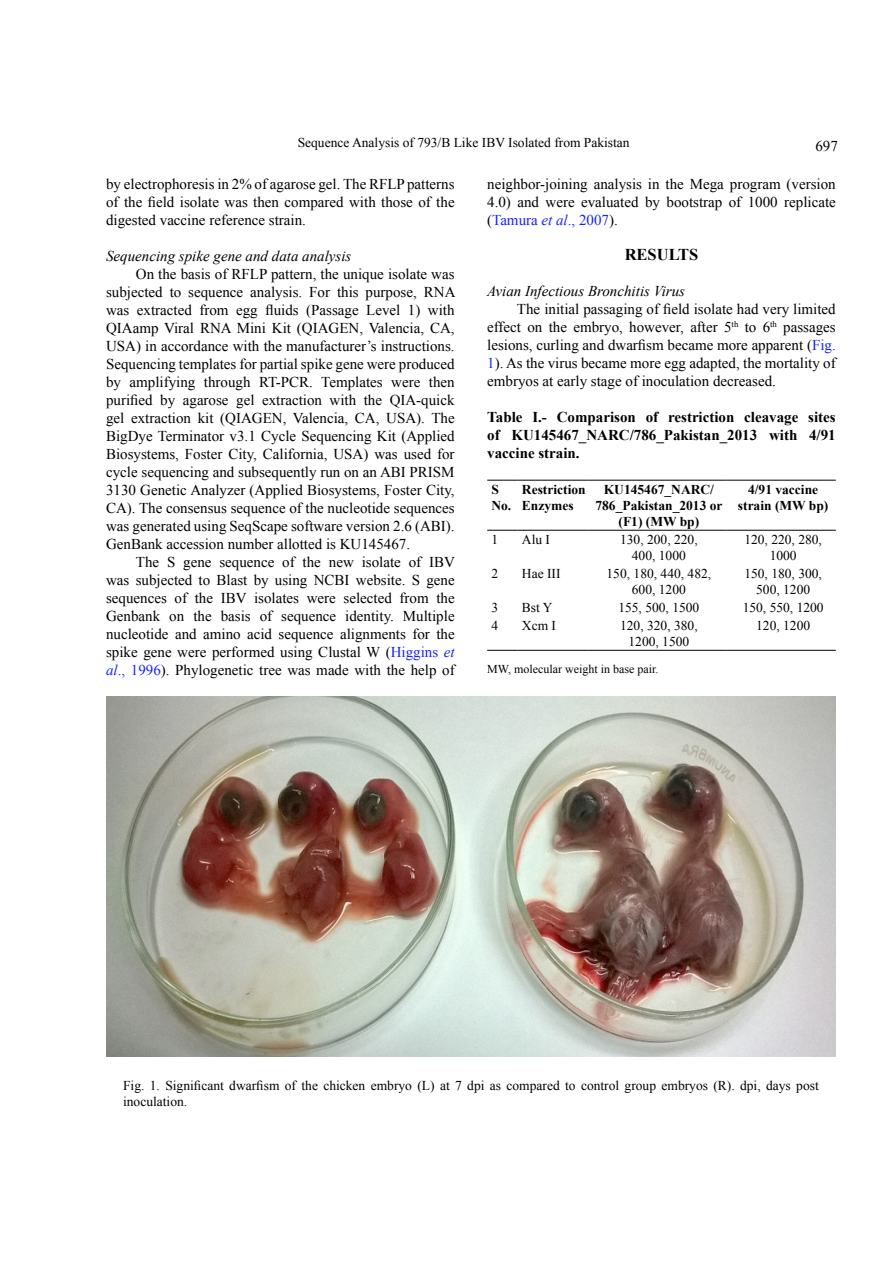
<style>
.page{position:relative;width:893px;height:1263px;background:#fff}
.page>*{position:absolute;margin:0;border:0;box-sizing:border-box;transform-origin:0 0}
.t1{font:700 16.5px "Times New Roman";color:#000}
.t2{font:15px/18px "Times New Roman";color:#000;text-align:justify}
.t3{font:700 15px/18px "Times New Roman";color:#000;text-align:justify}
.t4{font:italic 15px "Times New Roman";color:#000}
.t5{font:13.5px/16.2px "Times New Roman";color:#000;text-align:center}
.t6{font:700 13.5px/16.2px "Times New Roman";color:#000}
.t7{font:12px "Times New Roman";color:#000}
.s1{color:#1922fb}
.s2{font-style:italic;color:#1922fb}
</style>
<div class="page">
<hr style="left:487px;top:650px;width:31px;height:1px;background:#000">
<hr style="left:518px;top:650px;width:69px;height:1px;background:#000">
<hr style="left:587px;top:650px;width:139px;height:1px;background:#000">
<hr style="left:726px;top:650px;width:110px;height:1px;background:#000">
<hr style="left:487px;top:480px;width:31px;height:1px;background:#000">
<hr style="left:518px;top:480px;width:69px;height:1px;background:#000">
<hr style="left:587px;top:480px;width:139px;height:1px;background:#000">
<hr style="left:726px;top:480px;width:110px;height:1px;background:#000">
<hr style="left:487px;top:530px;width:31px;height:1px;background:#000">
<hr style="left:518px;top:530px;width:69px;height:1px;background:#000">
<hr style="left:587px;top:530px;width:139px;height:1px;background:#000">
<hr style="left:726px;top:530px;width:110px;height:1px;background:#000">
<img style="left:106px;top:696px;width:730px;height:360px">
<p class="t5" style="left:298px;top:134px;width:333px">Sequence Analysis of 793/B Like IBV Isolated from Pakistan</p>
<p class="t2" style="left:815px;top:137px;width:24px">697</p>
<p class="t2" style="left:106px;top:175px;width:350px">by electrophoresis in 2% of agarose gel. The RFLP patterns of the field isolate was then compared with those of the digested vaccine reference strain.</p>
<p class="t4" style="left:106px;top:246px;width:247px">Sequencing spike gene and data analysis</p>
<p class="t2" style="left:106px;top:265px;width:351px;text-indent:30px">On the basis of RFLP pattern, the unique isolate was subjected to sequence analysis. For this purpose, RNA was extracted from egg fluids (Passage Level 1) with QIAamp Viral RNA Mini Kit (QIAGEN, Valencia, CA, USA) in accordance with the manufacturer’s instructions.<br>Sequencing templates for partial spike gene were produced by amplifying through RT-PCR. Templates were then purified by agarose gel extraction with the QIA-quick gel extraction kit (QIAGEN, Valencia, CA, USA). The BigDye Terminator v3.1 Cycle Sequencing Kit (Applied Biosystems, Foster City, California, USA) was used for cycle sequencing and subsequently run on an ABI PRISM 3130 Genetic Analyzer (Applied Biosystems, Foster City, CA). The consensus sequence of the nucleotide sequences was generated using SeqScape software version 2.6 (ABI).<br>GenBank accession number allotted is KU145467.</p>
<p class="t2" style="left:106px;top:553px;width:350px;text-indent:30px">The S gene sequence of the new isolate of IBV was subjected to Blast by using NCBI website. S gene sequences of the IBV isolates were selected from the Genbank on the basis of sequence identity. Multiple nucleotide and amino acid sequence alignments for the spike gene were performed using Clustal W (<span class="s1">Higgins</span> <span class="s2">et al</span><span class="s1">., 1996</span>). Phylogenetic tree was made with the help of</p>
<p class="t2" style="left:487px;top:175px;width:350px">neighbor-joining analysis in the Mega program (version 4.0) and were evaluated by bootstrap of 1000 replicate (<span class="s1">Tamura</span> <span class="s2">et al</span><span class="s1">., 2007</span>).</p>
<p class="t1" style="left:625px;top:243px;width:75px">RESULTS</p>
<p class="t4" style="left:487px;top:280px;width:199px">Avian Infectious Bronchitis Virus</p>
<p class="t2" style="left:487px;top:299px;width:350px;text-indent:30px">The initial passaging of field isolate had very limited effect on the embryo, however, after 5<sup>th</sup> to 6<sup>th</sup> passages lesions, curling and dwarfism became more apparent (<span class="s1">Fig.<br>1</span>). As the virus became more egg adapted, the mortality of embryos at early stage of inoculation decreased.</p>
<p class="t3" style="left:487px;top:407px;width:350px">Table I.- Comparison of restriction cleavage sites of KU145467_NARC/786_Pakistan_2013 with 4/91 vaccine strain.</p>
<p class="t6" style="left:491px;top:481px;width:21px">S<br>No.</p>
<p class="t6" style="left:522px;top:481px;width:65px">Restriction<br>Enzymes</p>
<p class="t6" style="left:595px;top:481px;width:129px;text-align:center">KU145467_NARC/<br>786_Pakistan_2013 or (F1) (MW bp)</p>
<p class="t6" style="left:738px;top:481px;width:92px;text-align:center">4/91 vaccine strain (MW bp)</p>
<p class="t5" style="left:491px;top:531px;width:8px">1</p>
<p class="t5" style="left:522px;top:531px;width:30px">Alu I</p>
<p class="t5" style="left:620px;top:531px;width:79px">130, 200, 220,<br>400, 1000</p>
<p class="t5" style="left:744px;top:531px;width:79px">120, 220, 280,<br>1000</p>
<p class="t5" style="left:491px;top:565px;width:8px">2</p>
<p class="t5" style="left:522px;top:565px;width:40px">Hae III</p>
<p class="t5" style="left:607px;top:565px;width:106px">150, 180, 440, 482,<br>600, 1200</p>
<p class="t5" style="left:744px;top:565px;width:79px">150, 180, 300,<br>500, 1200</p>
<p class="t5" style="left:491px;top:599px;width:8px">3</p>
<p class="t5" style="left:522px;top:599px;width:32px">Bst Y</p>
<p class="t5" style="left:618px;top:599px;width:82px">155, 500, 1500</p>
<p class="t5" style="left:743px;top:599px;width:82px">150, 550, 1200</p>
<p class="t5" style="left:491px;top:617px;width:8px">4</p>
<p class="t5" style="left:522px;top:617px;width:36px">Xcm I</p>
<p class="t5" style="left:620px;top:617px;width:79px">120, 320, 380,<br>1200, 1500</p>
<p class="t5" style="left:756px;top:617px;width:55px">120, 1200</p>
<p class="t7" style="left:487px;top:661px;width:173px">MW, molecular weight in base pair.</p>
<p class="t5" style="left:123px;top:1077px;width:697px;text-align:left">Fig. 1. Significant dwarfism of the chicken embryo (L) at 7 dpi as compared to control group embryos (R). dpi, days post inoculation.</p>
</div>
